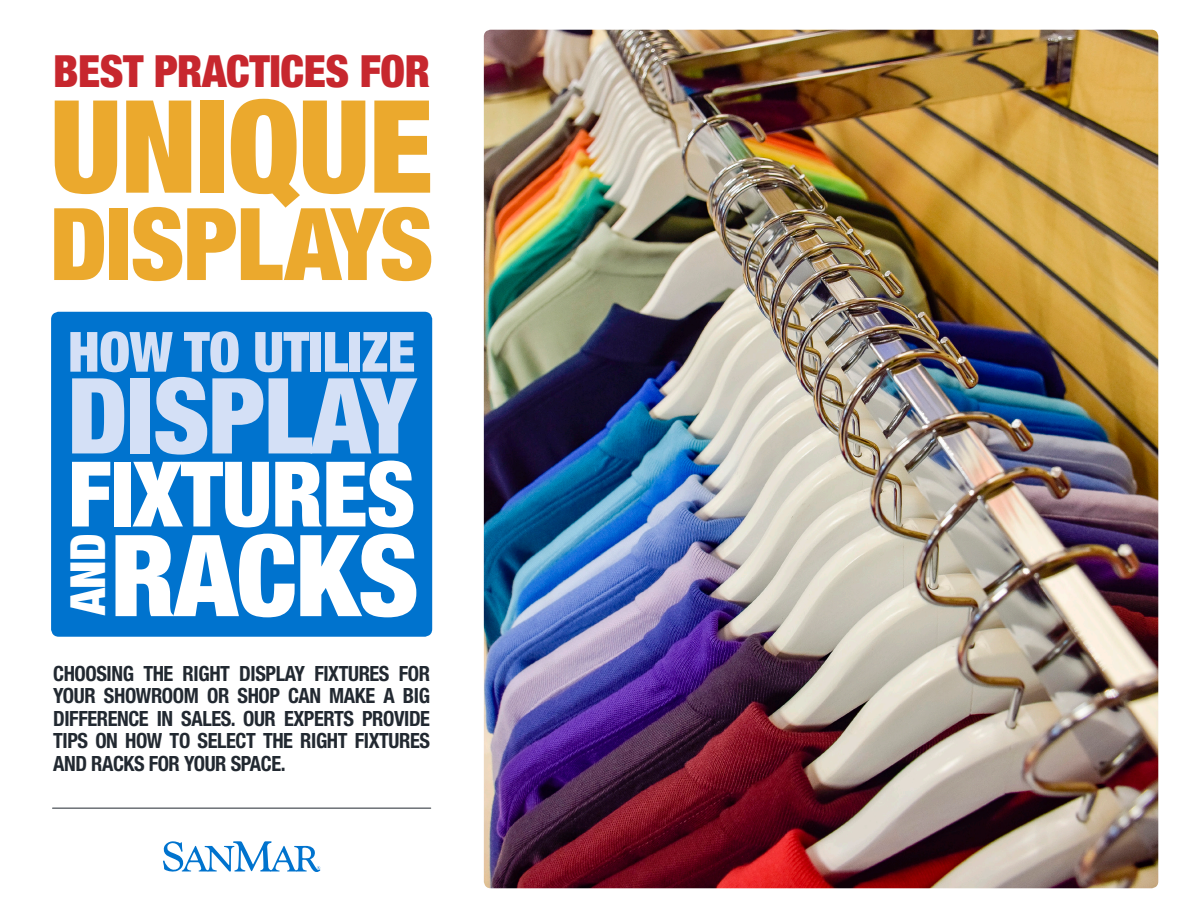
<style>
.page{position:relative;width:1188px;height:918px;background:#fff}
.page>*{position:absolute;margin:0;border:0;box-sizing:border-box;transform-origin:0 0}
.t1{font:900 condensed 129px "Helvetica Neue";letter-spacing:-.01em;color:#eba92d}
.t2{font:900 condensed 113.4px "Helvetica Neue";letter-spacing:-.01em;color:#fff}
.t3{font:900 condensed 105.15px "Helvetica Neue";letter-spacing:-.01em;color:#d4e0f6}
.t4{font:900 condensed 100.5px "Helvetica Neue";letter-spacing:-.01em;color:#eba92d}
.t5{font:900 condensed 90.6px "Helvetica Neue";letter-spacing:-.01em;color:#fff}
.t6{font:900 condensed 55.5px "Helvetica Neue";letter-spacing:-.01em;color:#d4e0f6}
.t7{font:900 condensed 48.15px "Helvetica Neue";color:#fff}
.t8{font:900 condensed 44.1px "Helvetica Neue";letter-spacing:-.01em;color:#c7272e}
.t9{font:700 condensed 21px/22.5px "Helvetica Neue LT Std";letter-spacing:-.02em;color:#222931;text-align:justify}
</style>
<div class="page">
<img style="left:484px;top:30px;width:674px;height:858px">
<hr style="left:53px;top:808px;width:378px;height:1px;background:#222931">
<div style="left:51px;top:312px;width:381px;height:325px;background:#0073ce;border-radius:8px"></div>
<svg style="left:163px;top:841px;width:157px;height:31px"></svg>
<p class="t8" style="left:53px;top:35px;width:378px">BEST PRACTICES FOR</p>
<p class="t1" style="left:50px;top:41px;width:385px">UNIQUE</p>
<p class="t4" style="left:50px;top:162px;width:385px">DISPLAYS</p>
<p class="t6" style="left:68px;top:306px;width:349px">HOW TO UTILIZE</p>
<p class="t3" style="left:67px;top:329px;width:350px">DISPLAY</p>
<p class="t5" style="left:68px;top:420px;width:349px">FIXTURES</p>
<p class="t7" style="left:48px;top:615px;width:84px;rotate:-90deg">AND</p>
<p class="t2" style="left:111px;top:482px;width:310px">RACKS</p>
<p class="t9" style="left:53px;top:662px;width:378px">CHOOSING THE RIGHT DISPLAY FIXTURES FOR YOUR SHOWROOM OR SHOP CAN MAKE A BIG DIFFERENCE IN SALES. OUR EXPERTS PROVIDE TIPS ON HOW TO SELECT THE RIGHT FIXTURES AND RACKS FOR YOUR SPACE.</p>
</div>
